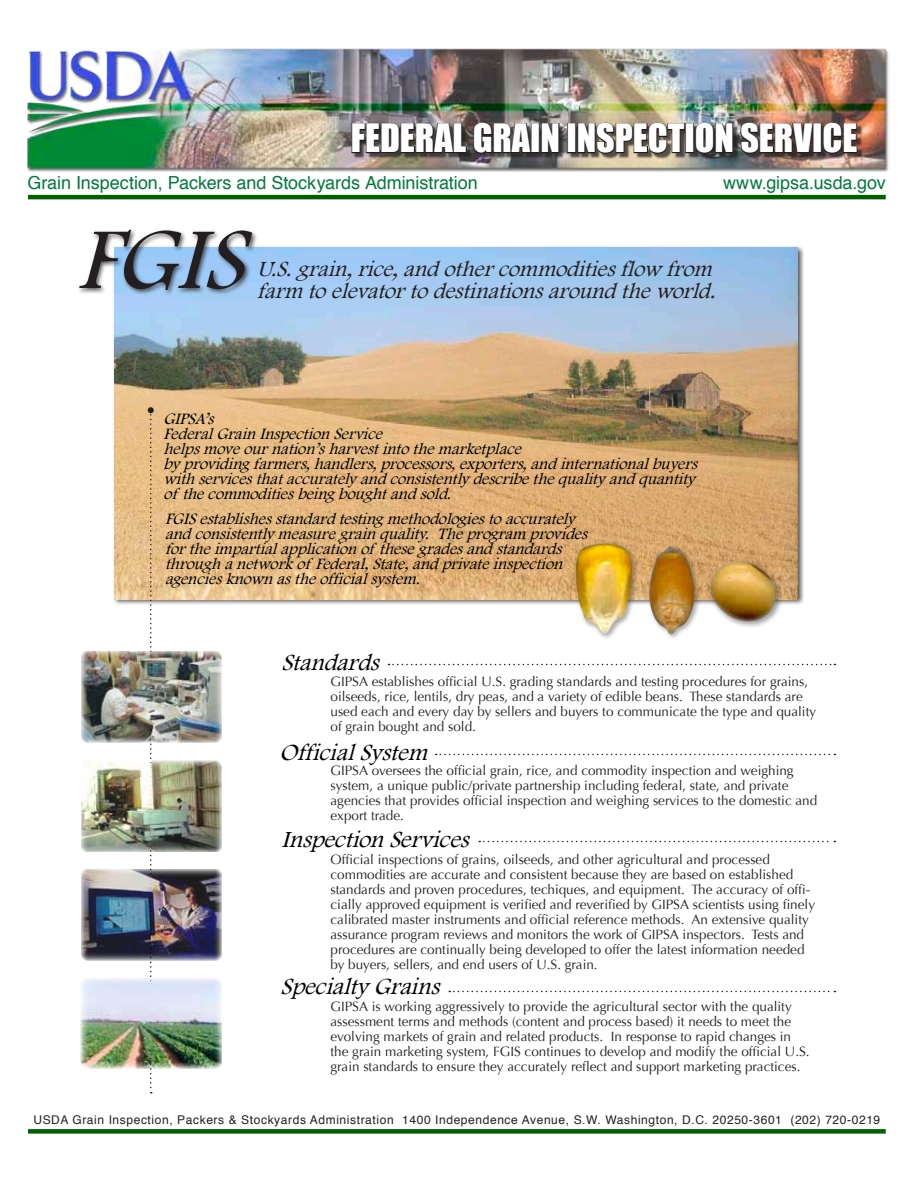
<style>
.page{position:relative;width:918px;height:1188px;background:#fff}
.page>*{position:absolute;margin:0;border:0;box-sizing:border-box;transform-origin:0 0}
.t1{font:italic 90px "Footlight MT Light";color:#231f20}
.t2{font:36px "Impact";color:#fff}
.t3{font:italic 24px "Footlight MT Light";color:#000}
.t4{font:italic 22.5px "Footlight MT Light";color:#231f20}
.t5{font:18px "Helvetica";letter-spacing:-.005em;color:#007a3b}
.t6{font:italic 16.5px/15px "Footlight MT Light";color:#000}
.t7{font:13.5px/15px "Optima";color:#231f20}
.t8{font:12px "Helvetica";letter-spacing:.05em;color:#231f20}
</style>
<div class="page">
<img style="left:27px;top:48px;width:863px;height:124px">
<hr style="left:28px;top:195px;width:858px;height:4px;background:#006000">
<div style="left:28px;top:1129px;width:858px;height:5px;background:#006000"></div>
<div style="left:353px;top:124px;width:510px;height:35px;background:#231f20;opacity:.75"></div>
<svg style="left:351px;top:116px;width:181px;height:39px;background:#504949"></svg>
<div style="left:531px;top:123px;width:9px;height:30px;border:2px solid #231f20"></div>
<svg style="left:540px;top:122px;width:20px;height:32px"></svg>
<div style="left:567px;top:123px;width:9px;height:30px;border:2px solid #231f20"></div>
<svg style="left:577px;top:122px;width:109px;height:33px;background:#5c544a"></svg>
<div style="left:685px;top:123px;width:9px;height:30px;border:2px solid #231f20"></div>
<img style="left:695px;top:122px;width:119px;height:43px">
<div style="left:813px;top:123px;width:9px;height:30px;border:2px solid #231f20"></div>
<svg style="left:822px;top:122px;width:36px;height:33px"></svg>
<div style="left:112px;top:245px;width:692px;height:361px;background:#231f20;opacity:.75"></div>
<img style="left:115px;top:248px;width:683px;height:351px">
<div style="left:76px;top:228px;width:182px;height:69px;background:#231f20;opacity:.75"></div>
<div style="left:573px;top:540px;width:66px;height:100px;background:#231f20;opacity:.4"></div>
<img style="left:575px;top:543px;width:41px;height:91px">
<div style="left:646px;top:544px;width:55px;height:96px;background:#231f20;opacity:.4"></div>
<svg style="left:659px;top:547px;width:10px;height:7px"></svg>
<div style="left:708px;top:558px;width:75px;height:70px;background:#231f20;opacity:.4"></div>
<img style="left:710px;top:561px;width:54px;height:61px">
<svg style="left:148px;top:407px;width:6px;height:687px"></svg>
<img style="left:81px;top:760px;width:141px;height:92px">
<img style="left:81px;top:869px;width:141px;height:92px">
<img style="left:81px;top:978px;width:141px;height:91px">
<img style="left:81px;top:651px;width:141px;height:91px">
<svg style="left:388px;top:664px;width:447px;height:1px"></svg>
<svg style="left:436px;top:754px;width:399px;height:1px"></svg>
<svg style="left:479px;top:841px;width:356px;height:1px"></svg>
<svg style="left:449px;top:991px;width:386px;height:1px"></svg>
<h2 class="t2" style="left:351px;top:110px;width:508px">FEDERAL GRAIN INSPECTION SERVICE</h2>
<h3 class="t5" style="left:27px;top:169px;width:452px">Grain Inspection, Packers and Stockyards Administration</h3>
<h3 class="t5" style="left:723px;top:169px;width:164px">www.gipsa.usda.gov</h3>
<h1 class="t1" style="left:76px;top:206px;width:195px">FGIS</h1>
<h3 class="t4" style="left:257px;top:255px;width:463px">U.S.grain,rice,andothercommoditiesflow from</h3>
<h3 class="t4" style="left:257px;top:278px;width:466px">farm toelevatortodestinationsaroundtheworld.</h3>
<p class="t6" style="left:163px;top:411px;width:540px">GIPSA’s<br>FederalGrainInspectionService helpsmoveournation’sharvestintothemarketplace<br>by providing farmers,handlers,processors,exporters,andinternationalbuyers withservicesthataccurately andconsistently describethequality andquantity ofthecommoditiesbeing boughtandsold.</p>
<p class="t6" style="left:165px;top:511px;width:429px">FGISestablishesstandardtesting methodologiestoaccurately andconsistently measuregrainquality. Theprogram provides fortheimpartialapplicationofthesegradesandstandards throughanetworkofFederal,State,andprivateinspection agenciesknownastheofficialsystem.</p>
<h3 class="t3" style="left:282px;top:649px;width:106px">Standards</h3>
<p class="t7" style="left:331px;top:675px;width:487px">GIPSA establishes official U.S. grading standards and testing procedures for grains, oilseeds, rice, lentils, dry peas, and a variety of edible beans. These standards are used each and every day by sellers and buyers to communicate the type and quality of grain bought and sold.</p>
<p class="t7" style="left:331px;top:764px;width:488px">GIPSA oversees the official grain, rice, and commodity inspection and weighing system, a unique public/private partnership including federal, state, and private agencies that provides official inspection and weighing services to the domestic and export trade.</p>
<h3 class="t3" style="left:280px;top:738px;width:156px">OfficialSy stem</h3>
<h3 class="t3" style="left:282px;top:826px;width:196px">InspectionServices</h3>
<p class="t7" style="left:331px;top:852px;width:486px">Official inspections of grains, oilseeds, and other agricultural and processed commodities are accurate and consistent because they are based on established standards and proven procedures, techiques, and equipment. The accuracy of offi&shy;cially approved equipment is verified and reverified by GIPSA scientists using finely calibrated master instruments and official reference methods. An extensive quality assurance program reviews and monitors the work of GIPSA inspectors. Tests and procedures are continually being developed to offer the latest information needed by buyers, sellers, and end users of U.S. grain.</p>
<h3 class="t3" style="left:281px;top:972px;width:167px">Specialty Grains</h3>
<p class="t7" style="left:331px;top:999px;width:481px">GIPSA is working aggressively to provide the agricultural sector with the quality assessment terms and methods (content and process based) it needs to meet the evolving markets of grain and related products. In response to rapid changes in the grain marketing system, FGIS continues to develop and modify the official U.S. grain standards to ensure they accurately reflect and support marketing practices.</p>
<p class="t8" style="left:33px;top:1110px;width:848px">USDA Grain Inspection, Packers &amp; Stockyards Administration 1400 Independence Avenue, S.W. Washington, D.C. 20250-3601 (202) 720-0219</p>
</div>
